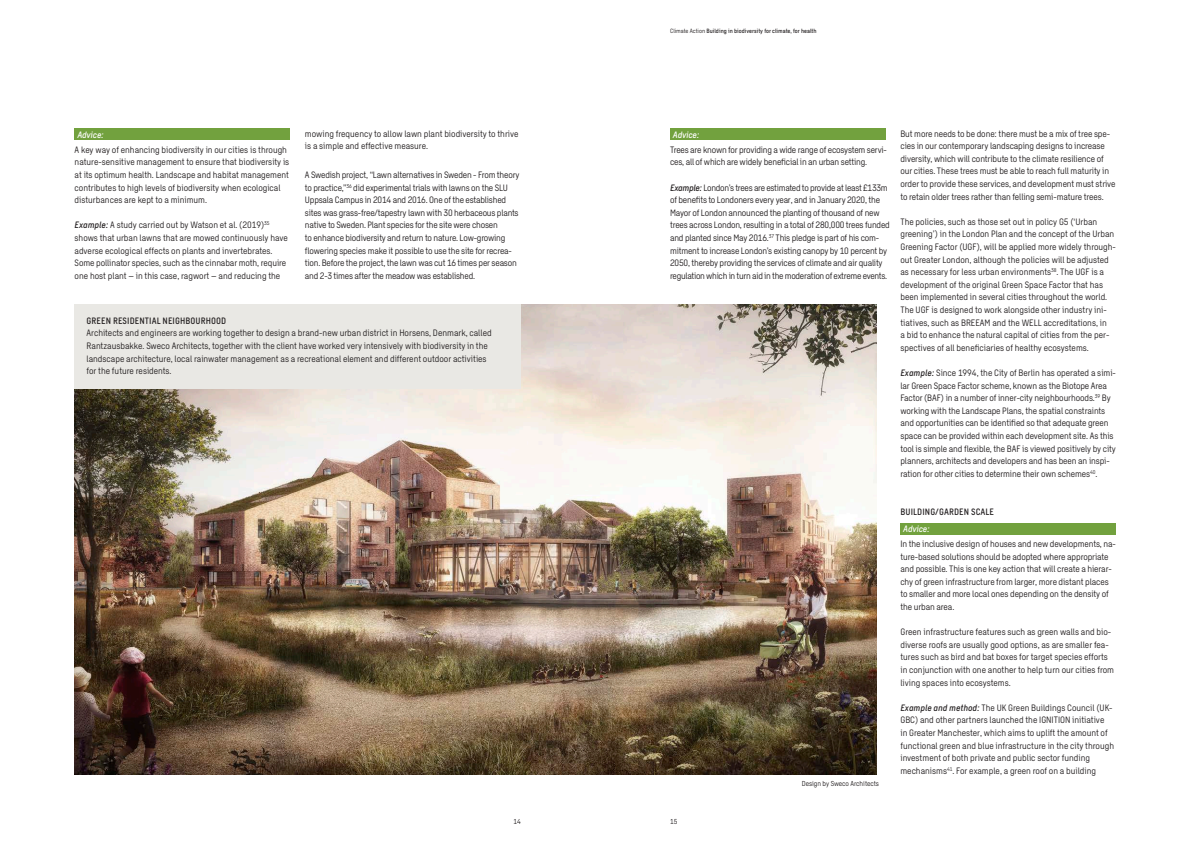
<style>
.page{position:relative;width:1191px;height:842px;background:#fff}
.page>*{position:absolute;margin:0;border:0;box-sizing:border-box;transform-origin:0 0}
.body_text_9_12_6{font:9px/12.6px "Sweco Sans";letter-spacing:-.01em;color:#231f20}
.Intermediate_heading{font:500 9px "Sweco Sans";letter-spacing:.01em;color:#231f20}
.body_text_9_12_6-2{font:italic 500 9px "Sweco Sans";letter-spacing:-.02em;color:#fff}
.intem_heading_9_12_6{font:500 9px "Sweco Sans";letter-spacing:.01em;color:#231f20}
.Caption_7_9{font:7px "Sweco Sans";color:#231f20}
.Body_text_9_10_8{font:500 6px "Sweco Sans";color:#231f20}
.s1{font-weight:400}
.s2{font-weight:500;font-style:italic}
</style>
<div class="page">
<img style="left:75px;top:304px;width:801px;height:471px">
<div style="left:75px;top:304px;width:446px;height:84px;background:#e9e8e4"></div>
<div style="left:75px;top:129px;width:215px;height:11px;background:#72a13e"></div>
<div style="left:670px;top:129px;width:215px;height:11px;background:#72a13e"></div>
<div style="left:900px;top:523px;width:216px;height:11px;background:#72a13e"></div>
<p class="Body_text_9_10_8" style="left:670px;top:28px;width:148px"><span class="s1">Climate Action</span> Building in biodiversity for climate, for health</p>
<p class="body_text_9_12_6-2" style="left:77px;top:129px;width:28px">Advice:</p>
<p class="body_text_9_12_6" style="left:75px;top:143px;width:216px">A key way of enhancing biodiversity in our cities is through nature-sensitive management to ensure that biodiversity is at its optimum health. Landscape and habitat management contributes to high levels of biodiversity when ecological disturbances are kept to a minimum.</p>
<p class="body_text_9_12_6" style="left:75px;top:219px;width:215px"><span class="s2">Example:</span> A study carried out by Watson et al. (2019)<sup>35 </sup>shows that urban lawns that are mowed continuously have adverse ecological effects on plants and invertebrates.<br>Some pollinator species, such as the cinnabar moth, require one host plant – in this case, ragwort – and reducing the</p>
<p class="body_text_9_12_6" style="left:305px;top:127px;width:215px">mowing frequency to allow lawn plant biodiversity to thrive is a simple and effective measure.</p>
<p class="body_text_9_12_6" style="left:305px;top:169px;width:216px">A Swedish project, “Lawn alternatives in Sweden - From theory to practice,”<sup>36</sup> did experimental trials with lawns on the SLU Uppsala Campus in 2014 and 2016. One of the established sites was grass-free/tapestry lawn with 30 herbaceous plants native to Sweden. Plant species for the site were chosen<br>to enhance biodiversity and return to nature. Low-growing flowering species make it possible to use the site for recrea&shy;tion. Before the project, the lawn was cut 16 times per season and 2-3 times after the meadow was established.</p>
<p class="Intermediate_heading" style="left:87px;top:315px;width:141px">GREEN RESIDENTIAL NEIGHBOURHOOD</p>
<p class="body_text_9_12_6" style="left:87px;top:327px;width:406px">Architects and engineers are working together to design a brand-new urban district in Horsens, Denmark, called Rantzausbakke. Sweco Architects, together with the client have worked very intensively with biodiversity in the landscape architecture, local rainwater management as a recreational element and different outdoor activities for the future residents.</p>
<p class="body_text_9_12_6-2" style="left:673px;top:129px;width:28px">Advice:</p>
<p class="body_text_9_12_6" style="left:670px;top:143px;width:218px">Trees are known for providing a wide range of ecosystem servi&shy;ces, all of which are widely beneficial in an urban setting.</p>
<p class="body_text_9_12_6" style="left:670px;top:181px;width:221px"><span class="s2">Example:</span> London’s trees are estimated to provide at least £133m of benefits to Londoners every year, and in January 2020, the Mayor of London announced the planting of thousand of new trees across London, resulting in a total of 280,000 trees funded and planted since May 2016.<sup>37</sup> This pledge is part of his com&shy;mitment to increase London’s existing canopy by 10 percent by 2050, thereby providing the services of climate and air quality regulation which in turn aid in the moderation of extreme events.</p>
<p class="Caption_7_9" style="left:801px;top:780px;width:79px">Design by Sweco Architects</p>
<p class="body_text_9_12_6" style="left:900px;top:127px;width:217px">But more needs to be done: there must be a mix of tree spe&shy;cies in our contemporary landscaping designs to increase diversity, which will contribute to the climate resilience of our cities. These trees must be able to reach full maturity in order to provide these services, and development must strive to retain older trees rather than felling semi-mature trees.</p>
<p class="body_text_9_12_6" style="left:900px;top:215px;width:217px">The policies, such as those set out in policy G5 (‘Urban greening’) in the London Plan and the concept of the Urban Greening Factor (UGF), will be applied more widely through&shy;out Greater London, although the policies will be adjusted as necessary for less urban environments<sup>38</sup>. The UGF is a development of the original Green Space Factor that has been implemented in several cities throughout the world.<br>The UGF is designed to work alongside other industry ini&shy;tiatives, such as BREEAM and the WELL accreditations, in<br>a bid to enhance the natural capital of cities from the per&shy;spectives of all beneficiaries of healthy ecosystems.</p>
<p class="body_text_9_12_6" style="left:900px;top:367px;width:217px"><span class="s2">Example:</span> Since 1994, the City of Berlin has operated a simi&shy;lar Green Space Factor scheme, known as the Biotope Area Factor (BAF) in a number of inner-city neighbourhoods.<sup>39</sup> By working with the Landscape Plans, the spatial constraints and opportunities can be identified so that adequate green space can be provided within each development site. As this tool is simple and flexible, the BAF is viewed positively by city planners, architects and developers and has been an inspi&shy;ration for other cities to determine their own schemes<sup>40</sup>.</p>
<p class="intem_heading_9_12_6" style="left:900px;top:506px;width:95px">BUILDING/GARDEN SCALE</p>
<p class="body_text_9_12_6-2" style="left:903px;top:523px;width:28px">Advice:</p>
<p class="body_text_9_12_6" style="left:900px;top:538px;width:217px">In the inclusive design of houses and new developments, na&shy;ture-based solutions should be adopted where appropriate and possible. This is one key action that will create a hierar&shy;chy of green infrastructure from larger, more distant places to smaller and more local ones depending on the density of the urban area.</p>
<p class="body_text_9_12_6" style="left:900px;top:626px;width:215px">Green infrastructure features such as green walls and bio&shy;diverse roofs are usually good options, as are smaller fea&shy;tures such as bird and bat boxes for target species efforts in conjunction with one another to help turn our cities from living spaces into ecosystems.</p>
<p class="body_text_9_12_6" style="left:900px;top:701px;width:215px"><span class="s2">Example and method:</span> The UK Green Buildings Council (UK-GBC) and other partners launched the IGNITION initiative<br>in Greater Manchester, which aims to uplift the amount of functional green and blue infrastructure in the city through investment of both private and public sector funding mechanisms<sup>41</sup>. For example, a green roof on a building</p>
<p class="Caption_7_9" style="left:513px;top:818px;width:9px">14</p>
<p class="Caption_7_9" style="left:670px;top:818px;width:9px">15</p>
</div>
